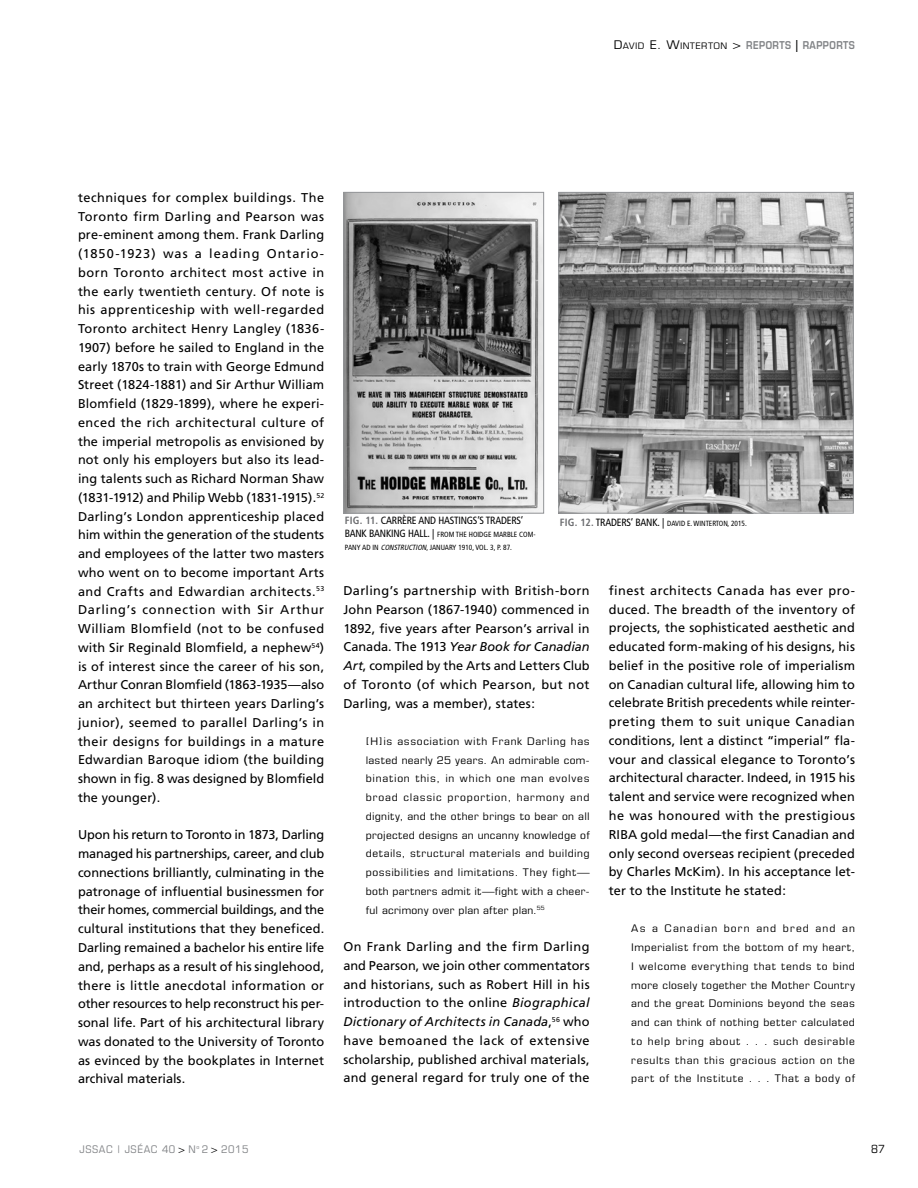
<style>
.page{position:relative;width:918px;height:1188px;background:#fff}
.page>*{position:absolute;margin:0;border:0;box-sizing:border-box;transform-origin:0 0}
.t1{font:12.75px/18.8px "Frutiger";letter-spacing:.01em;color:#000;text-align:justify}
.t2{font:condensed 11.25px "Eurostile";color:#000;scale:1.1 1}
.t3{font:condensed 10.5px/18.8px "Eurostile";letter-spacing:.04em;color:#000;text-align:justify;scale:1.2 1}
.t4{font:condensed 10.5px "Frutiger";letter-spacing:-.02em;color:#000}
.t5{font:600 10.5px "Eurostile";letter-spacing:.05em;color:#808285;scale:.85 1}
.t6{font:condensed 10.5px "Eurostile";letter-spacing:.05em;color:#808285;scale:1.1 1}
.t7{font:condensed 7.5px/12.8px "Frutiger";color:#000}
.s1{font-weight:400;font-stretch:condensed;font-size:12px;color:#000}
.s2{font-weight:400;font-stretch:condensed;font-size:9px;color:#000}
.s3{font-size:12px;color:#000}
.s4{font-weight:700;color:#6d6e71}
.s5{font-size:10.5px}
.s6{font-style:italic}
.s7{font-weight:700;font-size:10.5px;color:#6d6e71}
.s8{color:#000}
</style>
<div class="page">
<img style="left:345px;top:194px;width:197px;height:318px">
<div style="left:343px;top:192px;width:201px;height:322px;border:1px solid #939598"></div>
<img style="left:560px;top:194px;width:292px;height:318px">
<div style="left:558px;top:192px;width:296px;height:322px;border:1px solid #939598"></div>
<p class="t5" style="left:614px;top:38px;width:285px"><span class="s1">D</span><span class="s2">AVID</span> <span class="s1">E. W</span><span class="s2">INTERTON</span> <span class="s1">&gt;</span> REPORTS <span class="s3">|</span> RAPPORTS</p>
<p class="t1" style="left:78px;top:188px;width:248px">techniques for complex buildings. The Toronto firm Darling and Pearson was pre-eminent among them. Frank Darling (1850-1923) was a leading Ontario&shy;born Toronto architect most active in the early twentieth century. Of note is his apprenticeship with well-regarded Toronto architect Henry Langley (1836- 1907) before he sailed to England in the early 1870s to train with George Edmund Street (1824-1881) and Sir Arthur William Blomfield (1829-1899), where he experi&shy;enced the rich architectural culture of the imperial metropolis as envisioned by not only his employers but also its lead&shy;ing talents such as Richard Norman Shaw (1831-1912) and Philip Webb (1831-1915).<sup>52<br></sup>Darling’s London apprenticeship placed him within the generation of the students and employees of the latter two masters who went on to become important Arts and Crafts and Edwardian architects.<sup>53<br></sup>Darling’s connection with Sir Arthur William Blomfield (not to be confused with Sir Reginald Blomfield, a nephew<sup>54</sup>) is of interest since the career of his son, Arthur Conran Blomfield (1863-1935—also an architect but thirteen years Darling’s junior), seemed to parallel Darling’s in their designs for buildings in a mature Edwardian Baroque idiom (the building shown in fig. 8 was designed by Blomfield the younger).</p>
<p class="t1" style="left:78px;top:826px;width:248px">Upon his return to Toronto in 1873, Darling managed his partnerships, career, and club connections brilliantly, culminating in the patronage of influential businessmen for their homes, commercial buildings, and the cultural institutions that they beneficed.<br>Darling remained a bachelor his entire life and, perhaps as a result of his singlehood, there is little anecdotal information or other resources to help reconstruct his per&shy;sonal life. Part of his architectural library was donated to the University of Toronto as evinced by the bookplates in Internet archival materials.</p>
<p class="t4" style="left:345px;top:515px;width:180px"><span class="s4">FIG. 11.</span> CARRÈRE AND HASTINGS’S TRADERS’</p>
<p class="t7" style="left:345px;top:528px;width:192px"><span class="s5">BANK BANKING HALL. |</span> FROM THE HOIDGE MARBLE COM-<br>PANY AD IN <span class="s6">CONSTRUCTION</span>, JANUARY 1910, VOL. 3, P. 87.</p>
<p class="t7" style="left:560px;top:517px;width:189px"><span class="s7">FIG. 12.</span> <span class="s5">TRADERS’ BANK. |</span> DAVID E. WINTERTON, 2015.</p>
<p class="t1" style="left:343px;top:581px;width:248px">Darling’s partnership with British-born John Pearson (1867-1940) commenced in 1892, five years after Pearson’s arrival in Canada. The 1913 <span class="s6">Year Book for Canadian Art</span>, compiled by the Arts and Letters Club of Toronto (of which Pearson, but not Darling, was a member), states:</p>
<p class="t3" style="left:366px;top:732px;width:188px">[H]is association with Frank Darling has lasted nearly 25 years. An admirable com&shy;bination this, in which one man evolves broad classic proportion, harmony and dignity, and the other brings to bear on all projected designs an uncanny knowledge of details, structural materials and building possibilities and limitations. They fight— both partners admit it—fight with a cheer&shy;ful acrimony over plan after plan.<sup>55</sup></p>
<p class="t1" style="left:343px;top:937px;width:248px">On Frank Darling and the firm Darling and Pearson, we join other commentators and historians, such as Robert Hill in his introduction to the online <span class="s6">Biographical Dictionary of Architects in Canada</span>,<sup>56</sup> who have bemoaned the lack of extensive scholarship, published archival materials, and general regard for truly one of the</p>
<p class="t1" style="left:609px;top:581px;width:248px">finest architects Canada has ever pro&shy;duced. The breadth of the inventory of projects, the sophisticated aesthetic and educated form-making of his designs, his belief in the positive role of imperialism on Canadian cultural life, allowing him to celebrate British precedents while reinter&shy;preting them to suit unique Canadian conditions, lent a distinct “imperial” fla&shy;vour and classical elegance to Toronto’s architectural character. Indeed, in 1915 his talent and service were recognized when he was honoured with the prestigious RIBA gold medal—the first Canadian and only second overseas recipient (preceded by Charles McKim). In his acceptance let&shy;ter to the Institute he stated:</p>
<p class="t3" style="left:631px;top:919px;width:188px">As a Canadian born and bred and an Imperialist from the bottom of my heart, I welcome everything that tends to bind more closely together the Mother Country and the great Dominions beyond the seas and can think of nothing better calculated to help bring about . . . such desirable results than this gracious action on the part of the Institute . . . That a body of</p>
<p class="t6" style="left:80px;top:1143px;width:155px">JSSAC | JSÉAC 40 <span class="s8">&gt;</span> N<sup>o</sup> 2 <span class="s8">&gt;</span> 2015</p>
<p class="t2" style="left:871px;top:1142px;width:14px">87</p>
</div>
